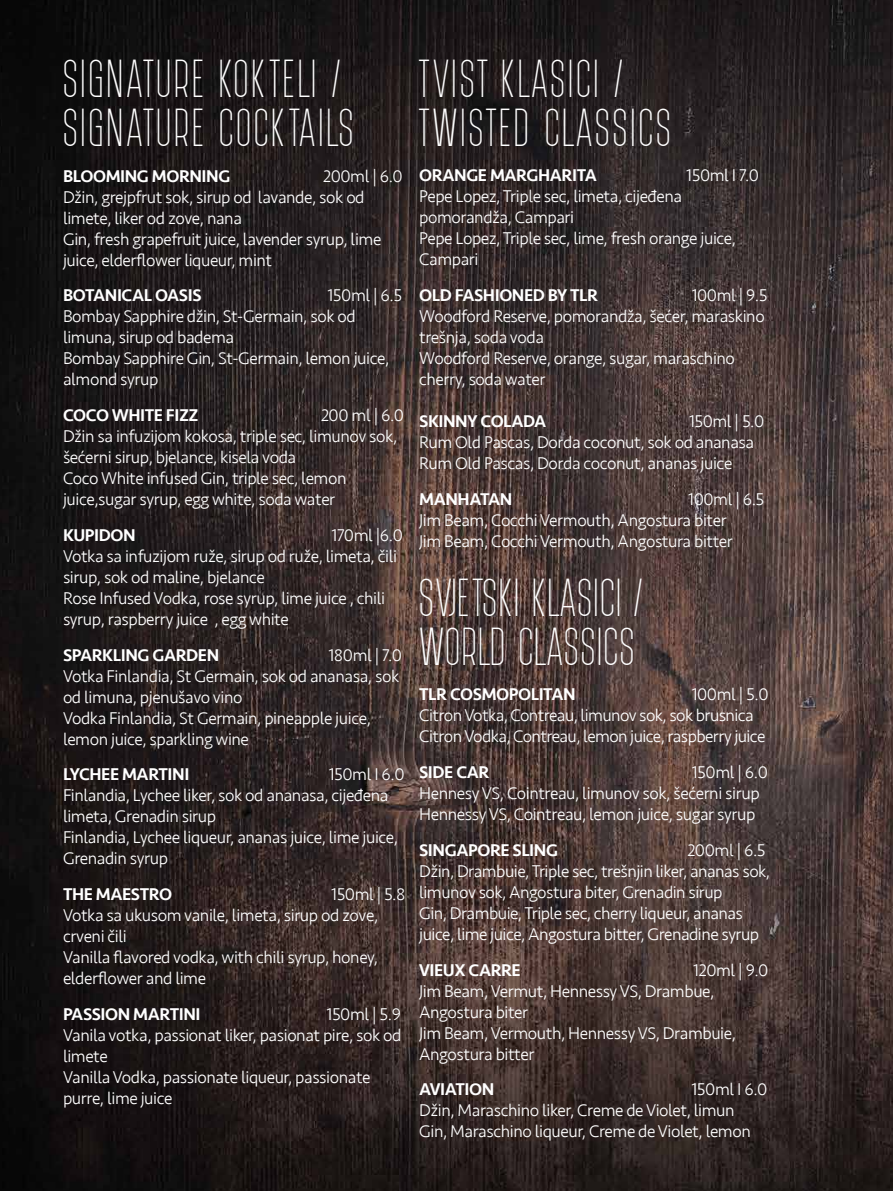
<style>
.page{position:relative;width:893px;height:1191px;background:#fff}
.page>*{position:absolute;margin:0;border:0;box-sizing:border-box;transform-origin:0 0}
.t1{font:300 40.25px/48.3px "Post Scriptum";letter-spacing:-.02em;color:#fff}
.t2{font:300 40.25px/48.3px "Post Scriptum";letter-spacing:-.05em;color:#fff}
.t3{font:300 17.5px/21px "Seravek";letter-spacing:-.025em;color:#fff}
.t4{font:500 17.5px "Seravek";letter-spacing:-.025em;color:#fff}
</style>
<div class="page">
<img style="left:0;top:0;width:893px;height:1191px">
<h1 class="t1" style="left:63px;top:55px;width:296px">SIGNATURE KOKTELI /<br>SIGNATURE COCKTAILS</h1>
<h1 class="t1" style="left:419px;top:55px;width:257px">TVIST KLASICI /<br>TWISTED CLASSICS</h1>
<p class="t4" style="left:419px;top:165px;width:179px">ORANGE MARGHARITA</p>
<p class="t3" style="left:686px;top:165px;width:74px">150ml I 7.0</p>
<p class="t3" style="left:419px;top:186px;width:318px">Pepe Lopez, Triple sec, limeta, cijeđena pomorandža, Campari<br>Pepe Lopez, Triple sec, lime, fresh orange juice,<br>Campari</p>
<p class="t4" style="left:419px;top:284px;width:180px">OLD FASHIONED BY TLR</p>
<p class="t3" style="left:63px;top:166px;width:341px;text-indent:260px">200ml | 6.0<br>Džin, grejpfrut sok, sirup od lavande, sok od limete, liker od zove, nana<br>Gin, fresh grapefruit juice, lavender syrup, lime juice, elderflower liqueur, mint</p>
<p class="t4" style="left:63px;top:285px;width:140px">BOTANICAL OASIS</p>
<p class="t4" style="left:63px;top:165px;width:169px">BLOOMING MORNING</p>
<p class="t3" style="left:419px;top:285px;width:350px;text-indent:272px">100ml | 9.5<br>Woodford Reserve, pomorandža, šećer, maraskino trešnja, soda voda<br>Woodford Reserve, orange, sugar, maraschino cherry, soda water</p>
<p class="t4" style="left:419px;top:410px;width:129px">SKINNY COLADA</p>
<p class="t3" style="left:63px;top:285px;width:341px;text-indent:265px">150ml | 6.5<br>Bombay Sapphire džin, St-Germain, sok od limuna, sirup od badema<br>Bombay Sapphire Gin, St-Germain, lemon juice, almond syrup</p>
<p class="t4" style="left:63px;top:404px;width:137px">COCO WHITE FIZZ</p>
<p class="t3" style="left:63px;top:405px;width:343px;text-indent:258px">200 ml | 6.0<br>Džin sa infuzijom kokosa, triple sec, limunov sok, šećerni sirup, bjelance, kisela voda<br>Coco White infused Gin, triple sec, lemon juice,sugar syrup, egg white, soda water</p>
<p class="t4" style="left:63px;top:524px;width:74px">KUPIDON</p>
<p class="t3" style="left:419px;top:411px;width:347px;text-indent:270px">150ml | 5.0<br>Rum Old Pascas, Dorda coconut, sok od ananasa<br>Rum Old Pascas, Dorda coconut, ananas juice</p>
<p class="t4" style="left:419px;top:488px;width:95px">MANHATAN</p>
<p class="t3" style="left:419px;top:489px;width:347px;text-indent:269px">100ml | 6.5<br>Jim Beam, Cocchi Vermouth, Angostura biter<br>Jim Beam, Cocchi Vermouth, Angostura bitter</p>
<h1 class="t2" style="left:419px;top:573px;width:227px">SVJETSKI KLASICI /<br>WORLD CLASSICS</h1>
<p class="t4" style="left:419px;top:683px;width:158px">TLR COSMOPOLITAN</p>
<p class="t3" style="left:63px;top:525px;width:341px;text-indent:268px">170ml |6.0<br>Votka sa infuzijom ruže, sirup od ruže, limeta, čili sirup, sok od maline, bjelance<br>Rose Infused Vodka, rose syrup, lime juice , chili syrup, raspberry juice , egg white</p>
<p class="t4" style="left:63px;top:644px;width:158px">SPARKLING GARDEN</p>
<p class="t3" style="left:63px;top:644px;width:341px;text-indent:266px">180ml | 7.0<br>Votka Finlandia, St Germain, sok od ananasa, sok od limuna, pjenušavo vino<br>Vodka Finlandia, St Germain, pineapple juice, lemon juice, sparkling wine</p>
<p class="t4" style="left:63px;top:763px;width:128px">LYCHEE MARTINI</p>
<p class="t3" style="left:419px;top:684px;width:351px;text-indent:272px">100ml | 5.0<br>Citron Votka, Contreau, limunov sok, sok brusnica<br>Citron Vodka, Contreau, lemon juice, raspberry juice</p>
<p class="t4" style="left:419px;top:761px;width:72px">SIDE CAR</p>
<p class="t3" style="left:419px;top:762px;width:350px;text-indent:273px">150ml | 6.0<br>Hennesy VS, Cointreau, limunov sok, šećerni sirup<br>Hennessy VS, Cointreau, lemon juice, sugar syrup</p>
<p class="t4" style="left:419px;top:839px;width:140px">SINGAPORE SLING</p>
<p class="t3" style="left:63px;top:764px;width:343px;text-indent:266px">150ml I 6.0<br>Finlandia, Lychee liker, sok od ananasa, cijeđena limeta, Grenadin sirup<br>Finlandia, Lychee liqueur, ananas juice, lime juice,<br>Grenadin syrup</p>
<p class="t4" style="left:63px;top:883px;width:111px">THE MAESTRO</p>
<p class="t3" style="left:419px;top:839px;width:352px;text-indent:268px">200ml | 6.5<br>Džin, Drambuie, Triple sec, trešnjin liker, ananas sok, limunov sok, Angostura biter, Grenadin sirup<br>Gin, Drambuie, Triple sec, cherry liqueur, ananas juice, lime juice, Angostura bitter, Grenadine syrup</p>
<p class="t4" style="left:419px;top:959px;width:103px">VIEUX CARRE</p>
<p class="t3" style="left:63px;top:884px;width:344px;text-indent:268px">150ml | 5.8<br>Votka sa ukusom vanile, limeta, sirup od zove, crveni čili<br>Vanilla flavored vodka, with chili syrup, honey, elderflower and lime</p>
<p class="t4" style="left:63px;top:1003px;width:139px">PASSION MARTINI</p>
<p class="t3" style="left:419px;top:959px;width:351px;text-indent:274px">120ml | 9.0<br>Jim Beam, Vermut, Hennessy VS, Drambue,<br>Angostura biter<br>Jim Beam, Vermouth, Hennessy VS, Drambuie,<br>Angostura bitter</p>
<p class="t4" style="left:419px;top:1078px;width:77px">AVIATION</p>
<p class="t3" style="left:63px;top:1004px;width:340px;text-indent:264px">150ml | 5.9<br>Vanila votka, passionat liker, pasionat pire, sok od limete<br>Vanilla Vodka, passionate liqueur, passionate purre, lime juice</p>
<p class="t3" style="left:419px;top:1079px;width:350px;text-indent:272px">150ml I 6.0<br>Džin, Maraschino liker, Creme de Violet, limun<br>Gin, Maraschino liqueur, Creme de Violet, lemon</p>
</div>
